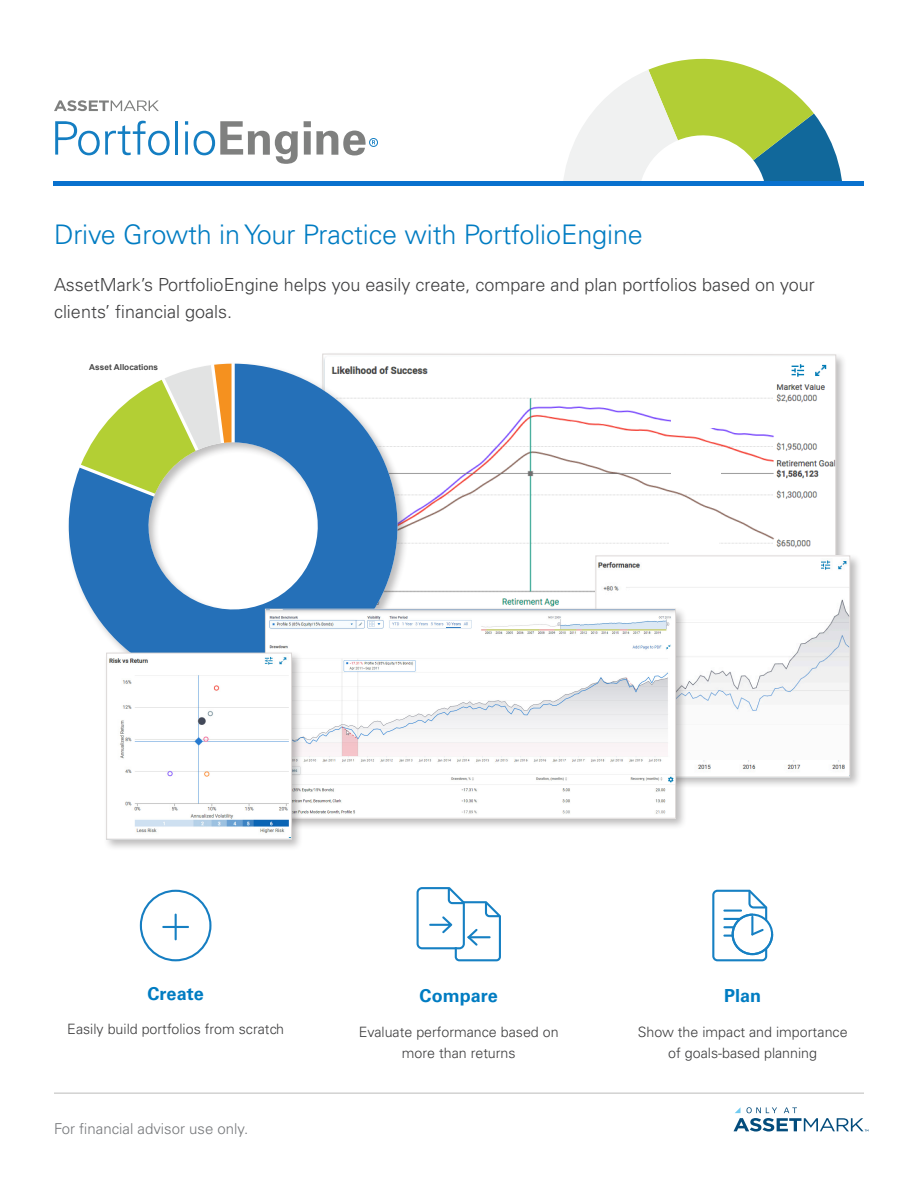
<style>
.page{position:relative;width:918px;height:1188px;background:#fff}
.page>*{position:absolute;margin:0;border:0;box-sizing:border-box;transform-origin:0 0}
.Sidebar_-_BLU_-_Bigg{font:300 27px "Univers LT Std";letter-spacing:-.005em;color:#007cc2}
.Intro_Copy_-_Lt_-_12{font:300 18px/27px "Univers LT Std";color:#3e3e3f}
.Callout_Lt_-_14_17{font:700 18px "Univers LT Std";letter-spacing:.005em;color:#007cc2}
.t1{font:300 15px "Univers LT Std";color:#76787b}
.Body_1_-_Lt_-_9_5_14{font:300 14.25px/21px "Univers LT Std";color:#3e3e3f;text-align:center}
.t2{font:700 8.25px "Arial";color:#484848}
</style>
<div class="page">
<hr style="left:54px;top:1093px;width:810px;height:1px;background:#bcbbba">
<svg style="left:734px;top:1107px;width:134px;height:25px"></svg>
<svg style="left:563px;top:58px;width:279px;height:123px"></svg>
<div style="left:53px;top:181px;width:811px;height:5px;background:#0971ce"></div>
<svg style="left:55px;top:121px;width:115px;height:34px"></svg>
<hr style="left:175px;top:121px;width:3px;height:34px;background:#147ec2">
<hr style="left:185px;top:131px;width:3px;height:24px;background:#147ec2">
<svg style="left:185px;top:121px;width:3px;height:4px"></svg>
<svg style="left:194px;top:121px;width:104px;height:43px"></svg>
<svg style="left:304px;top:121px;width:62px;height:34px"></svg>
<svg style="left:54px;top:100px;width:105px;height:11px"></svg>
<div style="left:369px;top:138px;width:9px;height:9px;border:1px solid #147ec2;border-radius:50%"></div>
<div style="left:320px;top:351px;width:528px;height:272px;background:#231f20;opacity:.3"></div>
<svg style="left:322px;top:353px;width:514px;height:253px"></svg>
<div style="left:671px;top:409px;width:50px;height:19px;background:#fff"></div>
<div style="left:671px;top:448px;width:50px;height:36px;background:#fff"></div>
<div style="left:669px;top:517px;width:50px;height:36px;background:#fff"></div>
<div style="left:671px;top:362px;width:50px;height:19px;background:#fff"></div>
<svg style="left:140px;top:890px;width:71px;height:71px"></svg>
<hr style="left:175px;top:914px;width:2px;height:26px;background:#1680c3">
<hr style="left:162px;top:926px;width:27px;height:2px;background:#1680c3">
<svg style="left:417px;top:887px;width:84px;height:74px"></svg>
<svg style="left:712px;top:890px;width:61px;height:71px"></svg>
<div style="left:66px;top:361px;width:343px;height:339px;background:#231f20;opacity:.3"></div>
<svg style="left:69px;top:364px;width:329px;height:324px;fill:#2570b8"></svg>
<svg style="left:81px;top:364px;width:151px;height:130px"></svg>
<div style="left:593px;top:553px;width:269px;height:236px;background:#231f20;opacity:.3"></div>
<img style="left:598px;top:558px;width:250px;height:217px">
<div style="left:596px;top:556px;width:254px;height:221px;border:1px solid #dcd8d7"></div>
<div style="left:648px;top:561px;width:163px;height:12px;background:#fff"></div>
<div style="left:602px;top:725px;width:247px;height:34px;background:#fbfbfb"></div>
<div style="left:262px;top:606px;width:425px;height:224px;background:#231f20;opacity:.3"></div>
<img style="left:267px;top:611px;width:407px;height:205px">
<div style="left:265px;top:609px;width:411px;height:209px;border:1px solid #dcd8d7"></div>
<div style="left:104px;top:650px;width:199px;height:201px;background:#231f20;opacity:.3"></div>
<img style="left:108px;top:655px;width:182px;height:182px">
<div style="left:106px;top:653px;width:186px;height:186px;border:1px solid #dcd8d7"></div>
<p class="Sidebar_-_BLU_-_Bigg" style="left:54px;top:218px;width:590px">Drive Growth in Your Practice with PortfolioEngine</p>
<p class="Intro_Copy_-_Lt_-_12" style="left:54px;top:272px;width:762px">AssetMark’s PortfolioEngine helps you easily create, compare and plan portfolios based on your clients’ financial goals.</p>
<p class="t2" style="left:89px;top:361px;width:70px">Asset Allocations</p>
<p class="Callout_Lt_-_14_17" style="left:147px;top:983px;width:58px">Create</p>
<p class="Body_1_-_Lt_-_9_5_14" style="left:67px;top:1019px;width:218px">Easily build portfolios from scratch</p>
<p class="t1" style="left:54px;top:1120px;width:196px">For financial advisor use only.</p>
<p class="Callout_Lt_-_14_17" style="left:420px;top:985px;width:80px">Compare</p>
<p class="Body_1_-_Lt_-_9_5_14" style="left:359px;top:1021px;width:201px">Evaluate performance based on more than returns</p>
<p class="Callout_Lt_-_14_17" style="left:724px;top:985px;width:39px">Plan</p>
<p class="Body_1_-_Lt_-_9_5_14" style="left:638px;top:1021px;width:211px">Show the impact and importance of goals-based planning</p>
</div>
